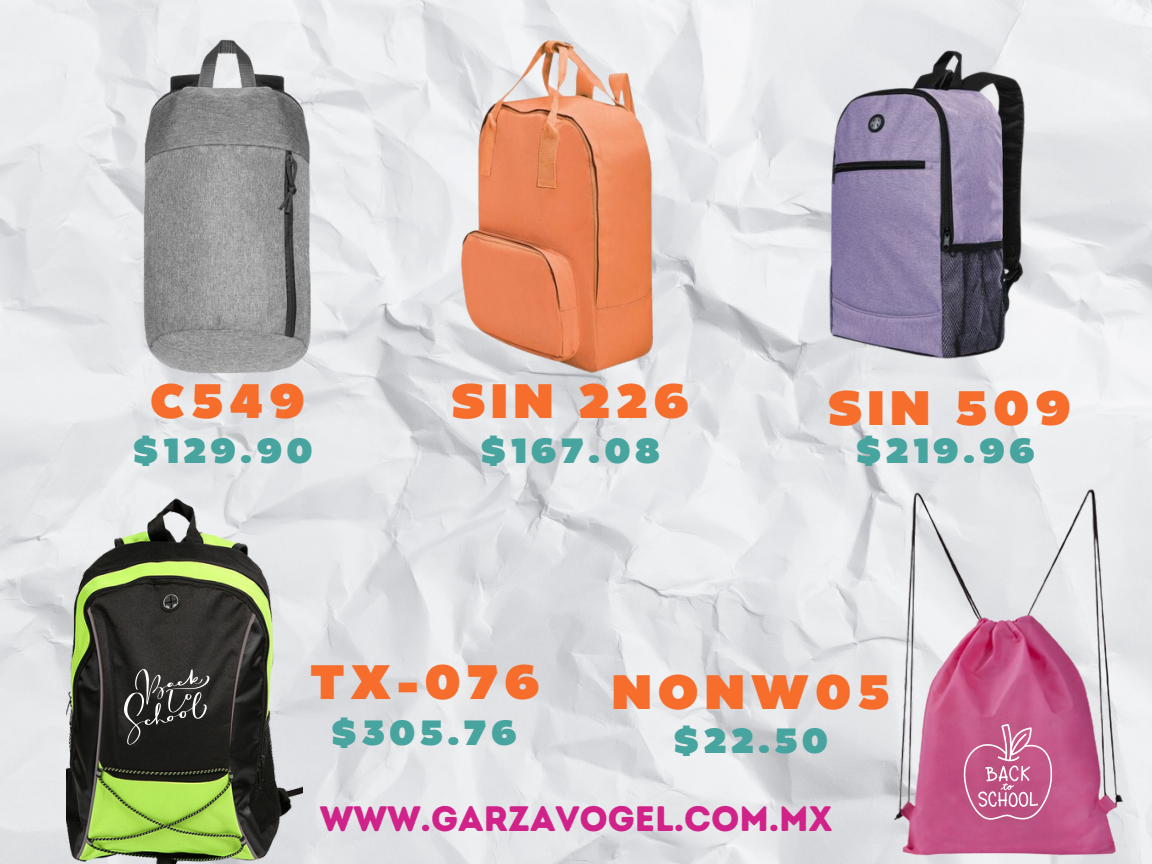
<style>
.page{position:relative;width:1152px;height:864px;background:#fff}
.page>*{position:absolute;margin:0;border:0;box-sizing:border-box;transform-origin:0 0}
.t1{font:48.3px "Monami";letter-spacing:.1em;color:#f66d2c}
.t2{font:35.4px "Intro Rust Base";color:#d02288}
.t3{font:34.95px "Monami";letter-spacing:.1em;color:#47a49f}
</style>
<div class="page">
<img style="left:0;top:0;width:1152px;height:864px">
<img style="left:144px;top:39px;width:166px;height:334px">
<img style="left:379px;top:15px;width:383px;height:382px">
<img style="left:808px;top:13px;width:250px;height:386px">
<img style="left:66px;top:474px;width:237px;height:390px">
<img style="left:847px;top:466px;width:305px;height:398px">
<svg style="left:961px;top:724px;width:91px;height:96px;background:#c96c95"></svg>
<svg style="left:122px;top:666px;width:88px;height:79px;background:#3f3e3d"></svg>
<h1 class="t1" style="left:149px;top:379px;width:158px">C549</h1>
<h1 class="t3" style="left:133px;top:436px;width:182px">$129.90</h1>
<h1 class="t1" style="left:451px;top:380px;width:240px">SIN 226</h1>
<h2 class="t3" style="left:480px;top:435px;width:182px">$167.08</h2>
<h2 class="t1" style="left:828px;top:386px;width:245px">SIN 509</h2>
<h2 class="t3" style="left:855px;top:435px;width:182px">$219.96</h2>
<p class="t1" style="left:310px;top:660px;width:232px">TX-076</p>
<p class="t3" style="left:331px;top:717px;width:188px">$305.76</p>
<p class="t1" style="left:611px;top:670px;width:280px">NONW05</p>
<p class="t3" style="left:673px;top:725px;width:157px">$22.50</p>
<p class="t2" style="left:320px;top:797px;width:514px">WWW.GARZAVOGEL.COM.MX</p>
</div>
